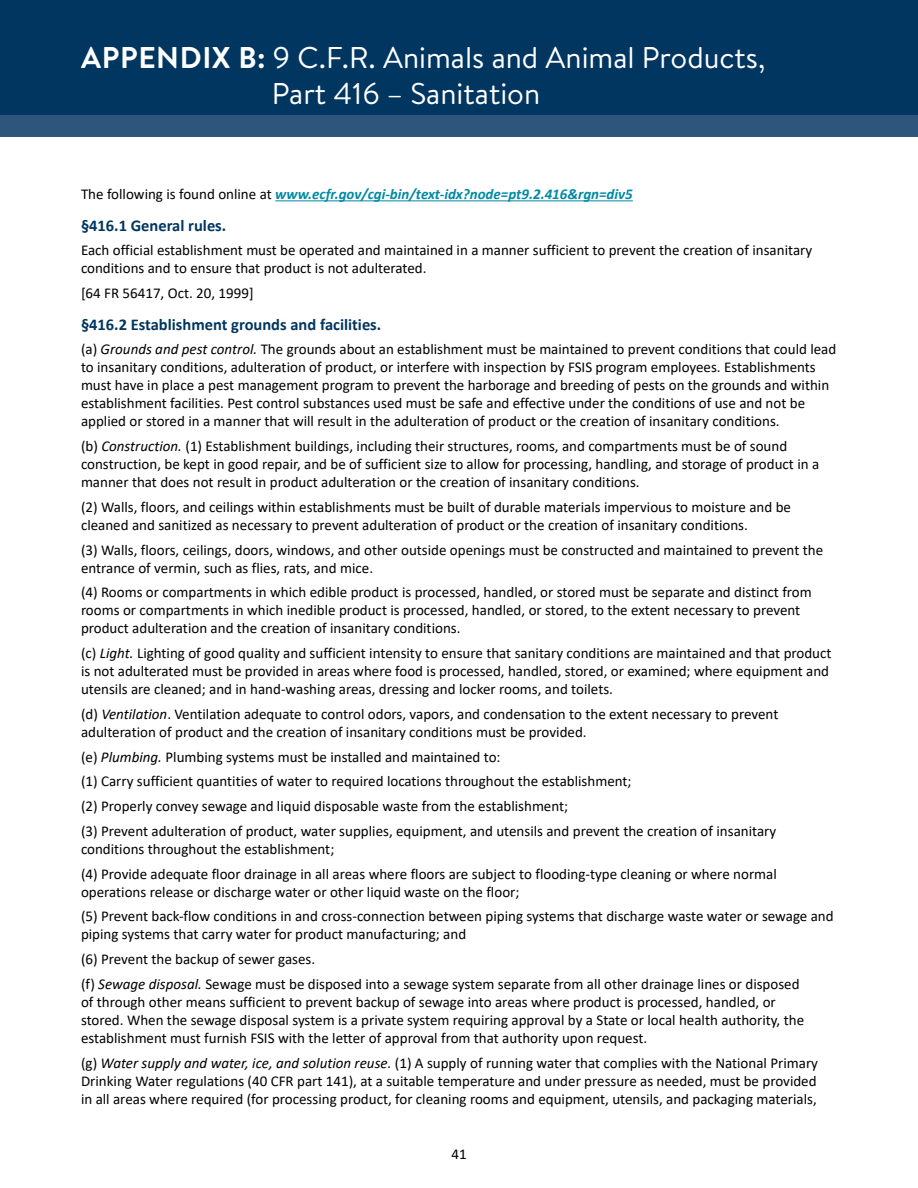
<style>
.page{position:relative;width:918px;height:1188px;background:#fff}
.page>*{position:absolute;margin:0;border:0;box-sizing:border-box;transform-origin:0 0}
.t1{font:30px/36px "Brandon Text";color:#fff}
.t2{font:700 16.5px "Calibri";color:#003660}
.t3{font:15px/18px "Calibri";color:#000}
.t4{font:italic 700 15px "Calibri";color:#008aa4}
.s1{font-weight:700}
.s2{font-weight:400;font-style:normal;color:#000}
.s3{font-style:italic}
</style>
<div class="page">
<div style="left:0;top:0;width:918px;height:136px;background:#003660"></div>
<div style="left:0;top:115px;width:918px;height:21px;background:#2e557c"></div>
<hr style="left:275px;top:200px;width:358px;height:1px;background:#008aa4">
<h1 class="t1" style="left:272px;top:39px;width:495px;text-indent:-191px"><span class="s1">APPENDIX B:</span> 9 C.F.R. Animals and Animal Products,<br>Part 416 – Sanitation</h1>
<p class="t4" style="left:81px;top:184px;width:553px"><span class="s2">The following is found online at</span> www.ecfr.gov/cgi-bin/text-idx?node=pt9.2.416&amp;rgn=div5</p>
<p class="t2" style="left:81px;top:214px;width:147px">§416.1 General rules.</p>
<p class="t3" style="left:81px;top:241px;width:733px">Each official establishment must be operated and maintained in a manner sufficient to prevent the creation of insanitary conditions and to ensure that product is not adulterated.</p>
<p class="t3" style="left:81px;top:284px;width:174px">[64 FR 56417, Oct. 20, 1999]</p>
<p class="t2" style="left:81px;top:313px;width:302px">§416.2 Establishment grounds and facilities.</p>
<p class="t3" style="left:81px;top:340px;width:757px">(a) <span class="s3">Grounds and pest control.</span> The grounds about an establishment must be maintained to prevent conditions that could lead to insanitary conditions, adulteration of product, or interfere with inspection by FSIS program employees. Establishments must have in place a pest management program to prevent the harborage and breeding of pests on the grounds and within establishment facilities. Pest control substances used must be safe and effective under the conditions of use and not be applied or stored in a manner that will result in the adulteration of product or the creation of insanitary conditions.</p>
<p class="t3" style="left:81px;top:437px;width:740px">(b) <span class="s3">Construction.</span> (1) Establishment buildings, including their structures, rooms, and compartments must be of sound construction, be kept in good repair, and be of sufficient size to allow for processing, handling, and storage of product in a manner that does not result in product adulteration or the creation of insanitary conditions.</p>
<p class="t3" style="left:81px;top:498px;width:712px">(2) Walls, floors, and ceilings within establishments must be built of durable materials impervious to moisture and be cleaned and sanitized as necessary to prevent adulteration of product or the creation of insanitary conditions.</p>
<p class="t3" style="left:81px;top:540px;width:744px">(3) Walls, floors, ceilings, doors, windows, and other outside openings must be constructed and maintained to prevent the entrance of vermin, such as flies, rats, and mice.</p>
<p class="t3" style="left:81px;top:583px;width:732px">(4) Rooms or compartments in which edible product is processed, handled, or stored must be separate and distinct from rooms or compartments in which inedible product is processed, handled, or stored, to the extent necessary to prevent product adulteration and the creation of insanitary conditions.</p>
<p class="t3" style="left:81px;top:644px;width:752px">(c) <span class="s3">Light.</span> Lighting of good quality and sufficient intensity to ensure that sanitary conditions are maintained and that product is not adulterated must be provided in areas where food is processed, handled, stored, or examined; where equipment and utensils are cleaned; and in hand-washing areas, dressing and locker rooms, and toilets.</p>
<p class="t3" style="left:81px;top:705px;width:699px">(d) <span class="s3">Ventilation</span>. Ventilation adequate to control odors, vapors, and condensation to the extent necessary to prevent adulteration of product and the creation of insanitary conditions must be provided.</p>
<p class="t3" style="left:81px;top:744px;width:697px;line-height:24.8px">(e) <span class="s3">Plumbing.</span> Plumbing systems must be installed and maintained to:<br>(1) Carry sufficient quantities of water to required locations throughout the establishment;<br>(2) Properly convey sewage and liquid disposable waste from the establishment;<br>(3) Prevent adulteration of product, water supplies, equipment, and utensils and prevent the creation of insanitary</p>
<p class="t3" style="left:81px;top:836px;width:697px;line-height:24.8px">conditions throughout the establishment;<br>(4) Provide adequate floor drainage in all areas where floors are subject to flooding-type cleaning or where normal</p>
<p class="t3" style="left:81px;top:879px;width:754px;line-height:24.8px">operations release or discharge water or other liquid waste on the floor;<br>(5) Prevent back-flow conditions in and cross-connection between piping systems that discharge waste water or sewage and</p>
<p class="t3" style="left:81px;top:922px;width:720px;line-height:24.8px">piping systems that carry water for product manufacturing; and<br>(6) Prevent the backup of sewer gases.<br>(f) <span class="s3">Sewage disposal.</span> Sewage must be disposed into a sewage system separate from all other drainage lines or disposed</p>
<p class="t3" style="left:81px;top:993px;width:725px">of through other means sufficient to prevent backup of sewage into areas where product is processed, handled, or stored. When the sewage disposal system is a private system requiring approval by a State or local health authority, the establishment must furnish FSIS with the letter of approval from that authority upon request.</p>
<p class="t3" style="left:81px;top:1053px;width:739px;text-align:justify">(g) <span class="s3">Water supply and water, ice, and solution reuse.</span> (1) A supply of running water that complies with the National Primary Drinking Water regulations (40 CFR part 141), at a suitable temperature and under pressure as needed, must be provided in all areas where required (for processing product, for cleaning rooms and equipment, utensils, and packaging materials,</p>
<p class="t3" style="left:451px;top:1144px;width:17px">41</p>
</div>
